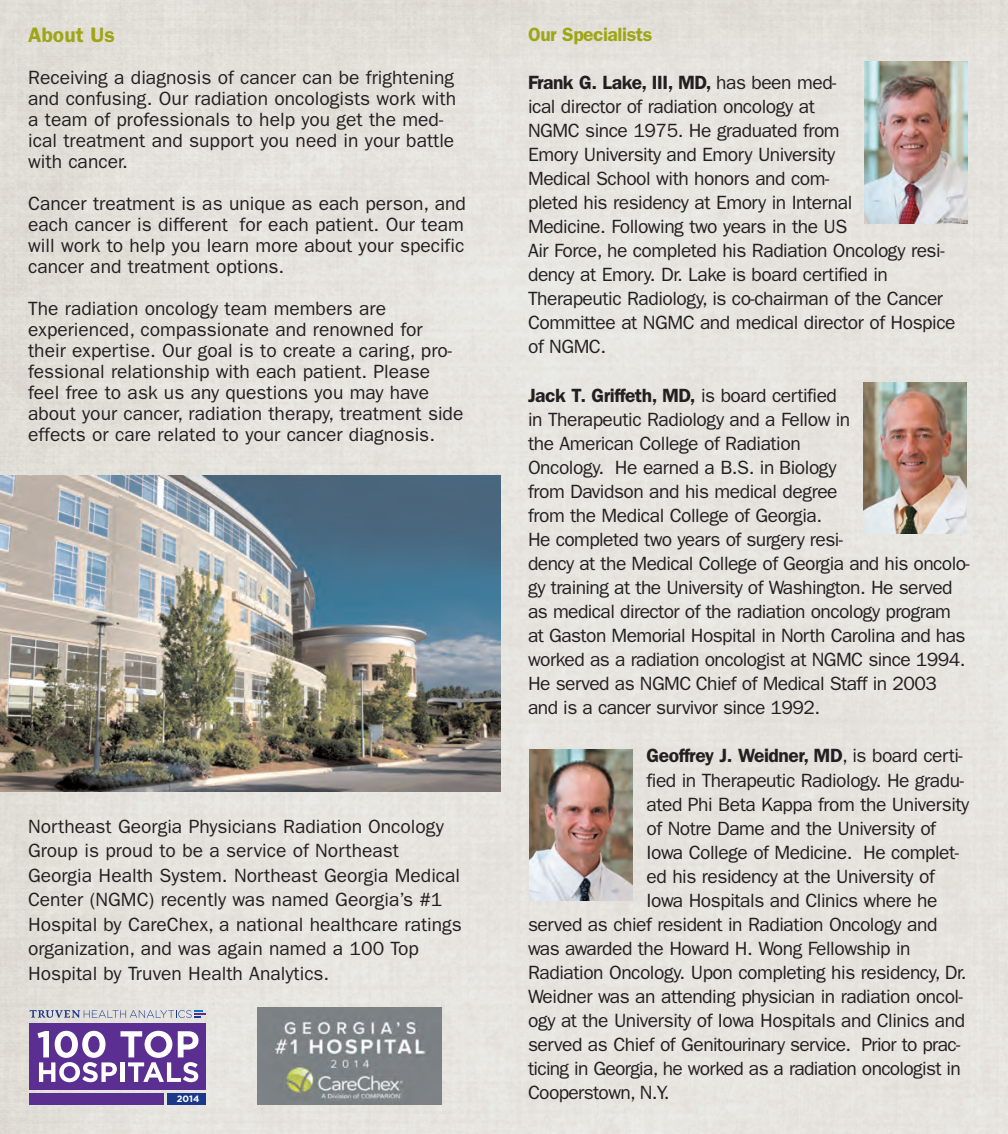
<style>
.page{position:relative;width:1008px;height:1134px;background:#e6e3de}
.page>*{position:absolute;margin:0;border:0;box-sizing:border-box;transform-origin:0 0}
.t1{font:600 21px "Franklin Gothic";color:#9ea615}
.t2{font:19.25px/24px "Franklin Gothic";letter-spacing:-.025em;color:#231f20}
.t3{font:19.25px/21px "Franklin Gothic";color:#231f20}
.t4{font:600 19.25px "Franklin Gothic";letter-spacing:-.025em;color:#231f20}
.t5{font:600 19.25px "Franklin Gothic";letter-spacing:-.025em;color:#9ea615}
.t6{font:700 9.1px "Gotham";color:#fff}
.s1{font-weight:600}
.s2{font-weight:400}
</style>
<div class="page">
<img style="left:0;top:476px;width:500px;height:315px">
<img style="left:864px;top:61px;width:104px;height:162px">
<img style="left:864px;top:382px;width:103px;height:152px">
<img style="left:529px;top:750px;width:104px;height:151px">
<img style="left:258px;top:1008px;width:183px;height:96px">
<svg style="left:30px;top:1010px;width:176px;height:8px"></svg>
<div style="left:30px;top:1023px;width:176px;height:67px;background:#5b2e91"></div>
<svg style="left:38px;top:1031px;width:161px;height:51px"></svg>
<div style="left:30px;top:1093px;width:134px;height:12px;background:#5b2e91"></div>
<div style="left:167px;top:1093px;width:39px;height:12px;background:#1b388c"></div>
<p class="t1" style="left:28px;top:28px;width:88px">About Us</p>
<p class="t3" style="left:28px;top:68px;width:429px">Receiving a diagnosis of cancer can be frightening and confusing. Our radiation oncologists work with a team of professionals to help you get the med&shy;ical treatment and support you need in your battle with cancer.</p>
<p class="t2" style="left:28px;top:194px;width:439px;line-height:21px;text-align:justify">Cancer treatment is as unique as each person, and each cancer is different for each patient. Our team will work to help you learn more about your specific cancer and treatment options.</p>
<p class="t3" style="left:28px;top:299px;width:437px">The radiation oncology team members are experienced, compassionate and renowned for their expertise. Our goal is to create a caring, pro&shy;fessional relationship with each patient. Please feel free to ask us any questions you may have about your cancer, radiation therapy, treatment side effects or care related to your cancer diagnosis.</p>
<p class="t3" style="left:28px;top:816px;width:435px;line-height:24.5px">Northeast Georgia Physicians Radiation Oncology Group is proud to be a service of Northeast Georgia Health System. Northeast Georgia Medical Center (NGMC) recently was named Georgia’s #1<br>Hospital by CareChex, a national healthcare ratings organization, and was again named a 100 Top Hospital by Truven Health Analytics.</p>
<p class="t5" style="left:528px;top:27px;width:126px">Our Specialists</p>
<p class="t2" style="left:528px;top:72px;width:429px"><span class="s1">Frank G. Lake, III, MD,</span> has been med-<br>ical director of radiation oncology at<br>NGMC since 1975. He graduated from<br>Emory University and Emory University<br>Medical School with honors and com-<br>pleted his residency at Emory in Internal<br>Medicine. Following two years in the US<br>Air Force, he completed his Radiation Oncology resi&shy;dency at Emory. Dr. Lake is board certified in Therapeutic Radiology, is co-chairman of the Cancer Committee at NGMC and medical director of Hospice of NGMC.</p>
<p class="t2" style="left:528px;top:385px;width:443px"><span class="s1">Jack T. Griffeth, MD,</span> is board certified<br>in Therapeutic Radiology and a Fellow in<br>the American College of Radiation<br>Oncology. He earned a B.S. in Biology<br>from Davidson and his medical degree<br>from the Medical College of Georgia.<br>He completed two years of surgery resi-<br>dency at the Medical College of Georgia and his oncolo&shy;gy training at the University of Washington. He served as medical director of the radiation oncology program at Gaston Memorial Hospital in North Carolina and has worked as a radiation oncologist at NGMC since 1994.<br>He served as NGMC Chief of Medical Staff in 2003 and is a cancer survivor since 1992.</p>
<p class="t4" style="left:647px;top:749px;width:318px">Geoffrey J. Weidner, MD<span class="s2">, is board certi-</span></p>
<p class="t2" style="left:647px;top:770px;width:319px">fied in Therapeutic Radiology. He gradu-</p>
<p class="t2" style="left:647px;top:794px;width:324px">ated Phi Beta Kappa from the University</p>
<p class="t2" style="left:647px;top:818px;width:291px">of Notre Dame and the University of</p>
<p class="t2" style="left:647px;top:842px;width:314px">Iowa College of Medicine. He complet-</p>
<p class="t2" style="left:647px;top:866px;width:290px">ed his residency at the University of</p>
<p class="t2" style="left:647px;top:890px;width:292px">Iowa Hospitals and Clinics where he</p>
<p class="t2" style="left:528px;top:914px;width:411px">served as chief resident in Radiation Oncology and</p>
<p class="t2" style="left:528px;top:938px;width:384px">was awarded the Howard H. Wong Fellowship in</p>
<p class="t2" style="left:528px;top:962px;width:440px">Radiation Oncology. Upon completing his residency, Dr.</p>
<p class="t2" style="left:528px;top:986px;width:436px">Weidner was an attending physician in radiation oncol-</p>
<p class="t2" style="left:528px;top:1010px;width:439px">ogy at the University of Iowa Hospitals and Clinics and</p>
<p class="t2" style="left:528px;top:1034px;width:434px">served as Chief of Genitourinary service. Prior to prac-</p>
<p class="t2" style="left:528px;top:1058px;width:434px">ticing in Georgia, he worked as a radiation oncologist in</p>
<p class="t6" style="left:177px;top:1096px;width:24px">2014</p>
<p class="t2" style="left:528px;top:1082px;width:143px">Cooperstown, N.Y.</p>
</div>
